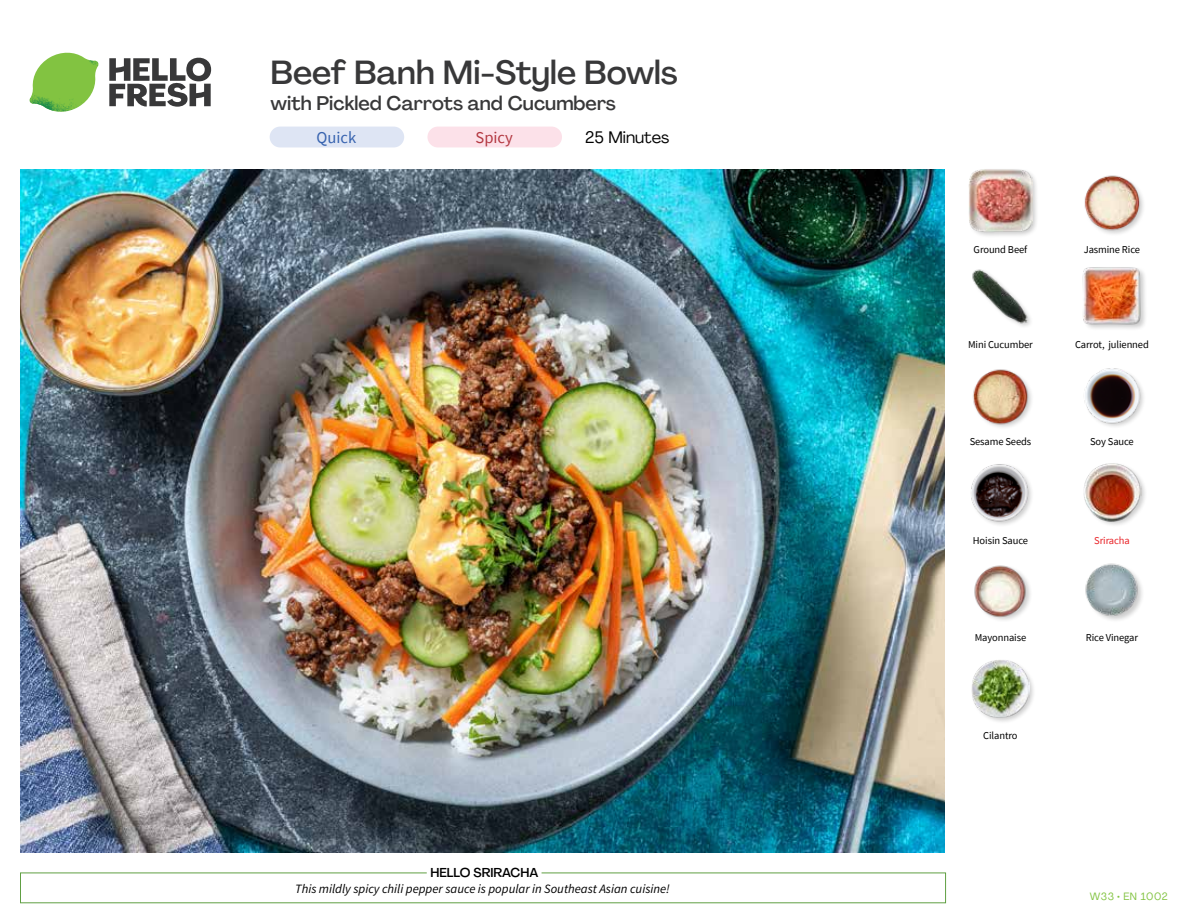
<style>
.page{position:relative;width:1188px;height:918px;background:#fff}
.page>*{position:absolute;margin:0;border:0;box-sizing:border-box;transform-origin:0 0}
.t1{font:500 33px "Agrandir";color:#383839}
.t2{font:500 19.5px "Agrandir";color:#383839}
.t3{font:16.5px "Agrandir";color:#000}
.t4{font:16.5px "Source Sans Pro";color:#3763af}
.t5{font:16.5px "Source Sans Pro";color:#b33841}
.t6{font:italic 12.75px "Source Sans Pro";color:#000}
.t7{font:500 12.75px "Agrandir";color:#000}
.t8{font:10.5px "Source Sans Pro";letter-spacing:-.01em;color:#000}
.t9{font:10.5px "Agrandir";letter-spacing:.05em;color:#82c341}
.t10{font:10.5px "Source Sans Pro";letter-spacing:-.01em;color:#e92227}
</style>
<div class="page">
<svg style="left:109px;top:57px;width:102px;height:50px"></svg>
<svg style="left:34px;top:53px;width:62px;height:40px"></svg>
<img style="left:67px;top:53px;width:32px;height:26px">
<img style="left:33px;top:75px;width:59px;height:11px">
<img style="left:29px;top:79px;width:61px;height:33px">
<img style="left:65px;top:86px;width:27px;height:25px">
<div style="left:20px;top:873px;width:926px;height:30px;border:1px solid #609f43"></div>
<div style="left:427px;top:865px;width:115px;height:15px;background:#fff"></div>
<img style="left:21px;top:170px;width:924px;height:682px">
<div style="left:270px;top:127px;width:134px;height:20px;background:#dee5f4;border-radius:10px"></div>
<div style="left:427px;top:127px;width:135px;height:20px;background:#fce1e9;border-radius:10px"></div>
<div style="left:971px;top:659px;width:65px;height:65px;background:#000;opacity:.2"></div>
<img style="left:972px;top:660px;width:57px;height:57px">
<img style="left:1085px;top:563px;width:57px;height:57px">
<img style="left:974px;top:565px;width:57px;height:55px">
<div style="left:1082px;top:462px;width:65px;height:66px;background:#000;opacity:.2"></div>
<img style="left:1082px;top:463px;width:60px;height:59px">
<img style="left:971px;top:464px;width:61px;height:61px">
<img style="left:1084px;top:368px;width:60px;height:59px">
<img style="left:973px;top:369px;width:59px;height:59px">
<img style="left:1082px;top:267px;width:63px;height:62px">
<img style="left:972px;top:269px;width:59px;height:58px">
<img style="left:1084px;top:175px;width:59px;height:59px">
<div style="left:968px;top:168px;width:71px;height:71px;background:#000;opacity:.2"></div>
<img style="left:969px;top:169px;width:63px;height:63px">
<h1 class="t1" style="left:271px;top:52px;width:409px">Beef Banh Mi-Style Bowls</h1>
<h2 class="t2" style="left:271px;top:91px;width:347px">with Pickled Carrots and Cucumbers</h2>
<h3 class="t5" style="left:476px;top:127px;width:39px">Spicy</h3>
<h3 class="t3" style="left:585px;top:127px;width:86px">25 Minutes</h3>
<h3 class="t4" style="left:317px;top:127px;width:41px">Quick</h3>
<p class="t7" style="left:431px;top:864px;width:109px">HELLO SRIRACHA</p>
<p class="t6" style="left:295px;top:881px;width:376px">This mildly spicy chili pepper sauce is popular in Southeast Asian cuisine!</p>
<p class="t8" style="left:974px;top:243px;width:55px">Ground Beef</p>
<p class="t8" style="left:1084px;top:243px;width:58px">Jasmine Rice</p>
<p class="t8" style="left:968px;top:338px;width:66px">Mini Cucumber</p>
<p class="t8" style="left:1075px;top:338px;width:75px">Carrot, julienned</p>
<p class="t8" style="left:970px;top:435px;width:63px">Sesame Seeds</p>
<p class="t8" style="left:1090px;top:435px;width:45px">Soy Sauce</p>
<p class="t8" style="left:973px;top:534px;width:57px">Hoisin Sauce</p>
<p class="t10" style="left:1094px;top:534px;width:37px">Sriracha</p>
<p class="t8" style="left:975px;top:631px;width:53px">Mayonnaise</p>
<p class="t8" style="left:1086px;top:631px;width:54px">Rice Vinegar</p>
<p class="t8" style="left:983px;top:729px;width:36px">Cilantro</p>
<p class="t9" style="left:1090px;top:890px;width:80px">W33 • EN 1002</p>
</div>
